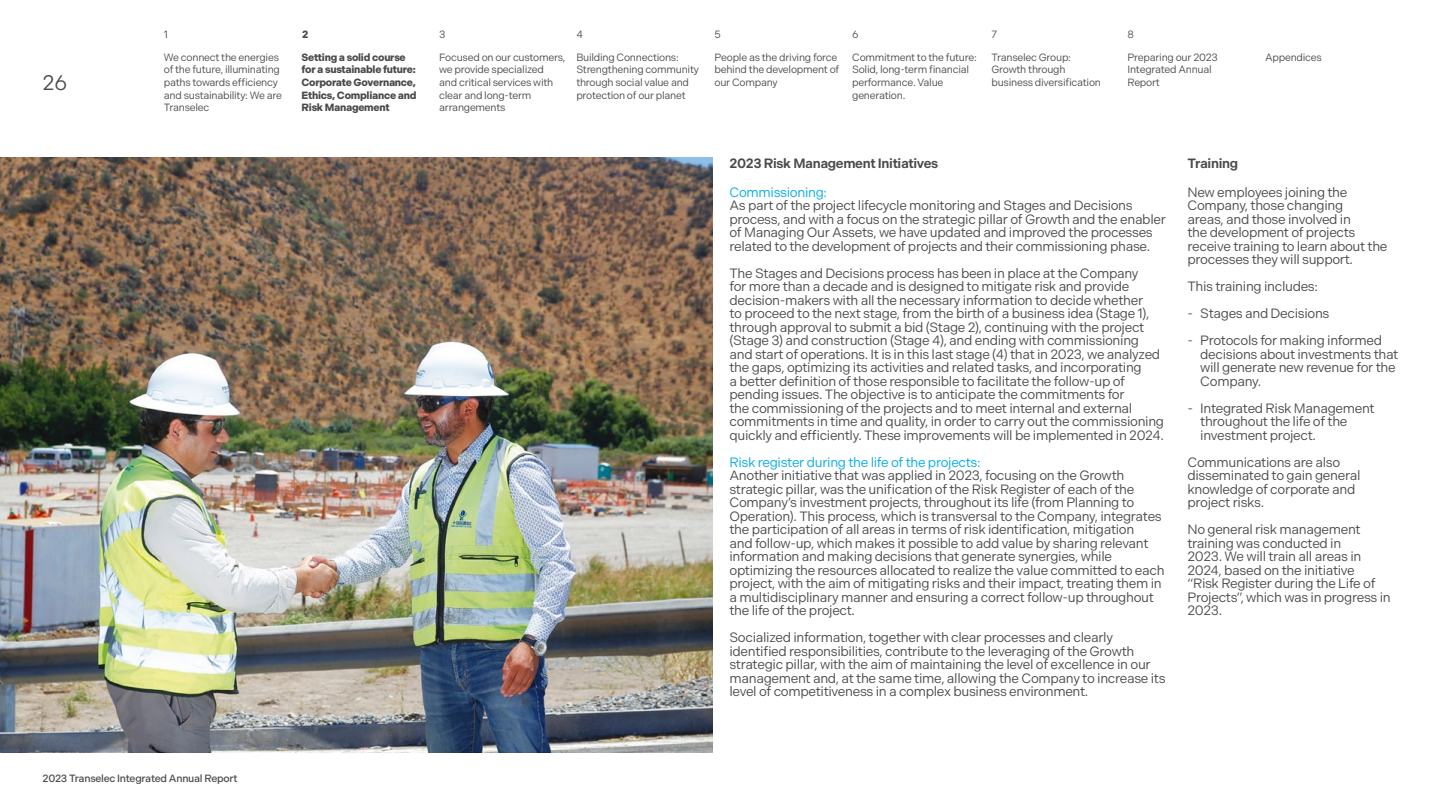
<style>
.page{position:relative;width:1441px;height:812px;background:#fff}
.page>*{position:absolute;margin:0;border:0;box-sizing:border-box;transform-origin:0 0}
.t1{font:21px "Indivisible";color:#4a4a49}
.t2{font:13.5px/13.5px "Indivisible";letter-spacing:-.025em;color:#4a4a49}
.t3{font:13.5px "Indivisible";letter-spacing:-.025em;color:#00ace9}
.t4{font:600 13.5px "Indivisible";letter-spacing:-.025em;color:#4a4a49}
.t5{font:10.5px/12.6px "Indivisible";letter-spacing:-.025em;color:#4a4a49}
.t6{font:700 10.5px/12.6px "Indivisible";letter-spacing:-.025em;color:#4a4a49}
.t7{font:500 10.5px "Indivisible";letter-spacing:-.025em;color:#4a4a49}
</style>
<div class="page">
<img style="left:0;top:157px;width:712px;height:595px">
<h1 class="t1" style="left:43px;top:71px;width:26px">26</h1>
<p class="t6" style="left:302px;top:28px;width:8px">2</p>
<p class="t5" style="left:714px;top:28px;width:8px">5</p>
<p class="t5" style="left:852px;top:28px;width:8px">6</p>
<p class="t5" style="left:714px;top:51px;width:126px">People as the driving force behind the development of our Company</p>
<p class="t5" style="left:991px;top:51px;width:111px">Transelec Group:<br>Growth through business diversification</p>
<p class="t5" style="left:439px;top:28px;width:8px">3</p>
<p class="t5" style="left:1127px;top:28px;width:8px">8</p>
<p class="t5" style="left:164px;top:28px;width:6px">1</p>
<p class="t5" style="left:991px;top:28px;width:7px">7</p>
<p class="t5" style="left:164px;top:51px;width:120px">We connect the energies of the future, illuminating paths towards efficiency and sustainability: We are<br>Transelec</p>
<p class="t5" style="left:1127px;top:51px;width:92px">Preparing our 2023<br>Integrated Annual<br>Report</p>
<p class="t5" style="left:576px;top:28px;width:8px">4</p>
<p class="t6" style="left:301px;top:51px;width:116px">Setting a solid course for a sustainable future:<br>Corporate Governance,<br>Ethics, Compliance and<br>Risk Management</p>
<p class="t5" style="left:852px;top:51px;width:126px">Commitment to the future:<br>Solid, long-term financial performance. Value generation.</p>
<p class="t5" style="left:439px;top:51px;width:128px">Focused on our customers, we provide specialized<br>and critical services with clear and long-term arrangements</p>
<p class="t5" style="left:576px;top:51px;width:104px">Building Connections:</p>
<p class="t5" style="left:1264px;top:51px;width:58px">Appendices</p>
<p class="t5" style="left:576px;top:64px;width:124px">Strengthening community through social value and protection of our planet</p>
<p class="t4" style="left:729px;top:155px;width:210px">2023 Risk Management Initiatives</p>
<p class="t3" style="left:729px;top:184px;width:99px">Commissioning:</p>
<p class="t2" style="left:729px;top:199px;width:438px">As part of the project lifecycle monitoring and Stages and Decisions process, and with a focus on the strategic pillar of Growth and the enabler of Managing Our Assets, we have updated and improved the processes related to the development of projects and their commissioning phase.</p>
<p class="t2" style="left:729px;top:266px;width:436px">The Stages and Decisions process has been in place at the Company<br>for more than a decade and is designed to mitigate risk and provide decision-makers with all the necessary information to decide whether<br>to proceed to the next stage, from the birth of a business idea (Stage 1), through approval to submit a bid (Stage 2), continuing with the project (Stage 3) and construction (Stage 4), and ending with commissioning and start of operations. It is in this last stage (4) that in 2023, we analyzed the gaps, optimizing its activities and related tasks, and incorporating<br>a better definition of those responsible to facilitate the follow-up of pending issues. The objective is to anticipate the commitments for<br>the commissioning of the projects and to meet internal and external commitments in time and quality, in order to carry out the commissioning quickly and efficiently. These improvements will be implemented in 2024.</p>
<p class="t3" style="left:729px;top:454px;width:253px">Risk register during the life of the projects:</p>
<p class="t2" style="left:729px;top:469px;width:436px">Another initiative that was applied in 2023, focusing on the Growth strategic pillar, was the unification of the Risk Register of each of the Company’s investment projects, throughout its life (from Planning to Operation). This process, which is transversal to the Company, integrates the participation of all areas in terms of risk identification, mitigation<br>and follow-up, which makes it possible to add value by sharing relevant information and making decisions that generate synergies, while optimizing the resources allocated to realize the value committed to each project, with the aim of mitigating risks and their impact, treating them in a multidisciplinary manner and ensuring a correct follow-up throughout the life of the project.</p>
<p class="t2" style="left:729px;top:631px;width:437px">Socialized information, together with clear processes and clearly identified responsibilities, contribute to the leveraging of the Growth strategic pillar, with the aim of maintaining the level of excellence in our management and, at the same time, allowing the Company to increase its level of competitiveness in a complex business environment.</p>
<p class="t4" style="left:1187px;top:155px;width:52px">Training</p>
<p class="t2" style="left:1187px;top:185px;width:201px">New employees joining the<br>Company, those changing<br>areas, and those involved in<br>the development of projects receive training to learn about the processes they will support.</p>
<p class="t2" style="left:1187px;top:280px;width:132px">This training includes:</p>
<p class="t2" style="left:1187px;top:307px;width:143px">- Stages and Decisions</p>
<p class="t2" style="left:1200px;top:334px;width:200px;text-indent:-13px">- Protocols for making informed decisions about investments that will generate new revenue for the<br>Company.</p>
<p class="t2" style="left:1200px;top:401px;width:176px;text-indent:-13px">- Integrated Risk Management throughout the life of the investment project.</p>
<p class="t2" style="left:1187px;top:455px;width:174px">Communications are also disseminated to gain general knowledge of corporate and project risks.</p>
<p class="t2" style="left:1187px;top:523px;width:205px">No general risk management training was conducted in<br>2023. We will train all areas in<br>2024, based on the initiative<br>“Risk Register during the Life of<br>Projects”, which was in progress in<br>2023.</p>
<p class="t7" style="left:43px;top:772px;width:196px">2023 Transelec Integrated Annual Report</p>
</div>
